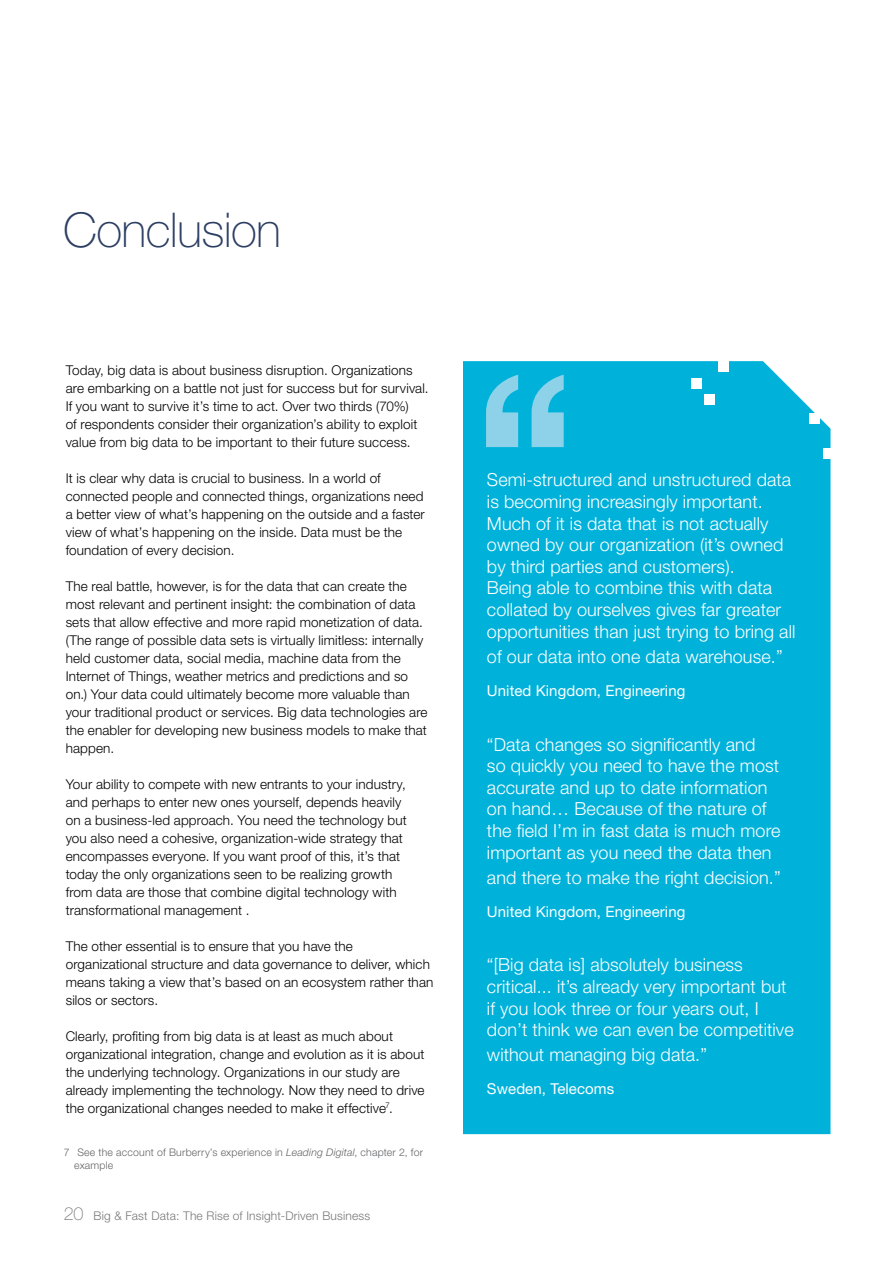
<style>
.page{position:relative;width:893px;height:1263px;background:#fff}
.page>*{position:absolute;margin:0;border:0;box-sizing:border-box;transform-origin:0 0}
.t1{font:100 48px "Helvetica Neue LT Std";letter-spacing:-.015em;color:#2c3e63}
.t2{font:300 18px/21.6px "Helvetica Neue LT Std";letter-spacing:.005em;color:#fff}
.t3{font:15px "Helvetica Neue LT Std";letter-spacing:.005em;color:#fff}
.t4{font:300 13.5px/18px "Helvetica Neue LT Std";letter-spacing:.01em;color:#000}
.t5{font:300 12px "Helvetica Neue LT Std";letter-spacing:.015em;color:#77787b}
.t6{font:300 10.5px/12px "Helvetica Neue LT Std";letter-spacing:.02em;color:#636466}
.s1{font-style:italic}
.s2{font-weight:100;font-size:18px}
</style>
<div class="page">
<div style="left:463px;top:361px;width:367px;height:773px;background:#00b2da"></div>
<svg style="left:486px;top:375px;width:78px;height:72px;background:#57c5e2"></svg>
<div style="left:691px;top:378px;width:10px;height:10px;background:#fff"></div>
<div style="left:718px;top:361px;width:10px;height:10px;background:#fff"></div>
<div style="left:809px;top:413px;width:11px;height:11px;background:#fff"></div>
<div style="left:823px;top:449px;width:10px;height:10px;background:#fff"></div>
<div style="left:705px;top:395px;width:10px;height:10px;background:#fff"></div>
<h1 class="t1" style="left:63px;top:202px;width:220px">Conclusion</h1>
<p class="t4" style="left:66px;top:361px;width:364px">Today, big data is about business disruption. Organizations are embarking on a battle not just for success but for survival.<br>If you want to survive it’s time to act. Over two thirds (70%)<br>of respondents consider their organization’s ability to exploit value from big data to be important to their future success.</p>
<p class="t4" style="left:66px;top:469px;width:361px">It is clear why data is crucial to business. In a world of connected people and connected things, organizations need a better view of what’s happening on the outside and a faster view of what’s happening on the inside. Data must be the foundation of every decision.</p>
<p class="t4" style="left:66px;top:576px;width:363px">The real battle, however, is for the data that can create the most relevant and pertinent insight: the combination of data sets that allow effective and more rapid monetization of data. (The range of possible data sets is virtually limitless: internally held customer data, social media, machine data from the Internet of Things, weather metrics and predictions and so on.) Your data could ultimately become more valuable than your traditional product or services. Big data technologies are the enabler for developing new business models to make that happen.</p>
<p class="t4" style="left:66px;top:774px;width:343px">Your ability to compete with new entrants to your industry, and perhaps to enter new ones yourself, depends heavily on a business-led approach. You need the technology but you also need a cohesive, organization-wide strategy that encompasses everyone. If you want proof of this, it’s that today the only organizations seen to be realizing growth from data are those that combine digital technology with transformational management .</p>
<p class="t4" style="left:66px;top:936px;width:369px">The other essential is to ensure that you have the organizational structure and data governance to deliver, which means taking a view that’s based on an ecosystem rather than silos or sectors.</p>
<p class="t4" style="left:66px;top:1026px;width:360px">Clearly, profiting from big data is at least as much about organizational integration, change and evolution as it is about the underlying technology. Organizations in our study are already implementing the technology. Now they need to drive the organizational changes needed to make it effective<sup>7</sup>.</p>
<p class="t6" style="left:74px;top:1146px;width:350px;text-indent:-10px">7 See the account of Burberry’s experience in <span class="s1">Leading Digital</span>, chapter 2, for example</p>
<p class="t5" style="left:64px;top:1209px;width:308px"><span class="s2">20</span> Big &amp; Fast Data: The Rise of Insight-Driven Business</p>
<p class="t2" style="left:487px;top:469px;width:310px">Semi-structured and unstructured data is becoming increasingly important.<br>Much of it is data that is not actually owned by our organization (it’s owned by third parties and customers).<br>Being able to combine this with data collated by ourselves gives far greater opportunities than just trying to bring all</p>
<h2 class="t2" style="left:487px;top:645px;width:297px">of our data into one data warehouse.”</h2>
<p class="t3" style="left:487px;top:682px;width:200px">United Kingdom, Engineering</p>
<h2 class="t2" style="left:487px;top:733px;width:295px">“Data changes so significantly and<br>so quickly you need to have the most accurate and up to date information on hand… Because of the nature of the field I’m in fast data is much more important as you need the data then</h2>
<h2 class="t2" style="left:487px;top:866px;width:295px">and there to make the right decision.”</h2>
<p class="t3" style="left:487px;top:902px;width:200px">United Kingdom, Engineering</p>
<h2 class="t2" style="left:487px;top:954px;width:308px">“[Big data is] absolutely business critical... it’s already very important but if you look three or four years out, I don’t think we can even be competitive</h2>
<h2 class="t2" style="left:487px;top:1044px;width:222px">without managing big data.”</h2>
<p class="t3" style="left:487px;top:1080px;width:129px">Sweden, Telecoms</p>
</div>
